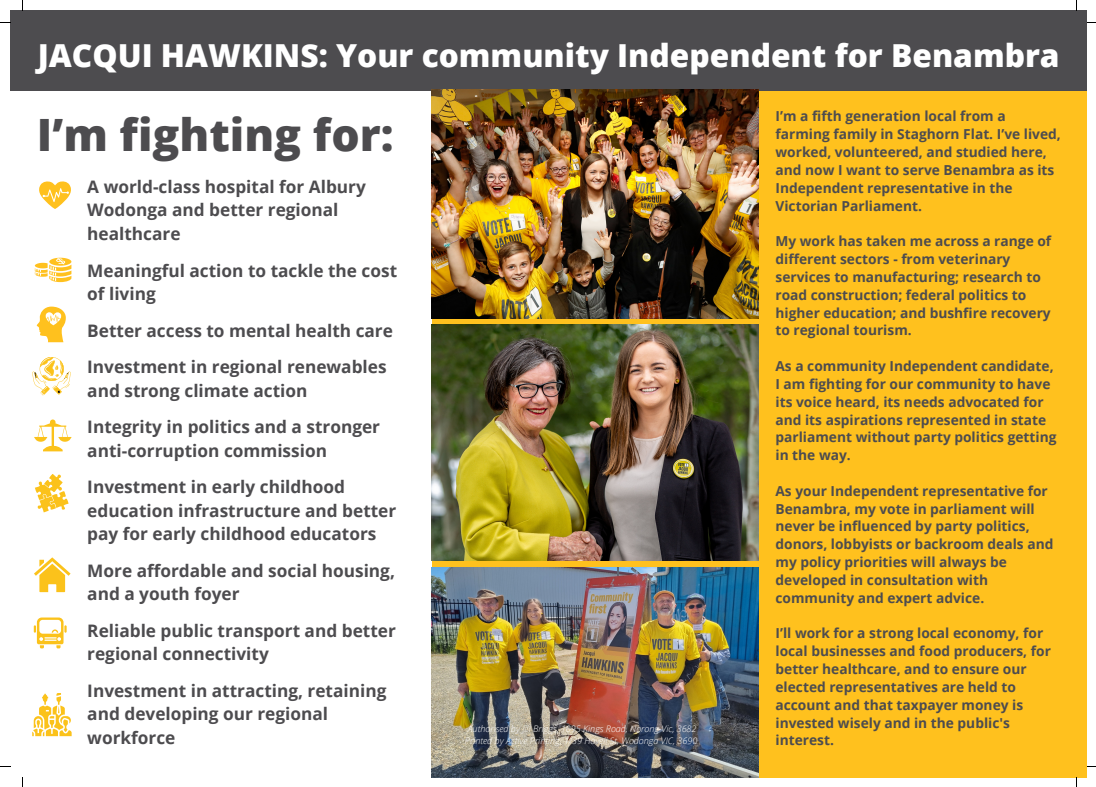
<style>
.page{position:relative;width:1096px;height:787px;background:#fff}
.page>*{position:absolute;margin:0;border:0;box-sizing:border-box;transform-origin:0 0}
.t1{font:800 44.62px "Open Sans";color:#4d4c4f}
.t2{font:800 31.62px "Open Sans";color:#fff}
.t3{font:700 17.25px/23.5px "Open Sans";color:#4d4c4f}
.t4{font:700 13.75px/17.9px "Open Sans";color:#4d4c4f}
.t5{font:italic 300 9px/12px "Open Sans";color:#fff;text-align:center}
</style>
<div class="page">
<div style="left:432px;top:37px;width:654px;height:741px;background:#ffc11e"></div>
<div style="left:10px;top:10px;width:1076px;height:80px;background:#4d4c4f"></div>
<svg style="left:39px;top:181px;width:32px;height:28px"></svg>
<svg style="left:35px;top:258px;width:36px;height:24px"></svg>
<svg style="left:37px;top:307px;width:29px;height:35px"></svg>
<svg style="left:32px;top:357px;width:39px;height:38px"></svg>
<svg style="left:34px;top:419px;width:37px;height:32px"></svg>
<svg style="left:35px;top:474px;width:34px;height:38px"></svg>
<svg style="left:34px;top:557px;width:37px;height:35px"></svg>
<svg style="left:34px;top:617px;width:33px;height:31px"></svg>
<svg style="left:32px;top:693px;width:40px;height:43px"></svg>
<img style="left:432px;top:90px;width:326px;height:229px">
<img style="left:432px;top:324px;width:326px;height:237px">
<img style="left:432px;top:567px;width:326px;height:211px">
<h2 class="t2" style="left:38px;top:33px;width:1023px">JACQUI HAWKINS: Your community Independent for Benambra</h2>
<h1 class="t1" style="left:37px;top:104px;width:358px">I’m fighting for:</h1>
<p class="t4" style="left:775px;top:107px;width:287px">I’m a fifth generation local from a farming family in Staghorn Flat. I’ve lived, worked, volunteered, and studied here, and now I want to serve Benambra as its Independent representative in the Victorian Parliament.</p>
<p class="t4" style="left:775px;top:232px;width:277px">My work has taken me across a range of different sectors - from veterinary services to manufacturing; research to road construction; federal politics to higher education; and bushfire recovery to regional tourism.</p>
<p class="t4" style="left:775px;top:357px;width:282px">As a community Independent candidate, I am fighting for our community to have its voice heard, its needs advocated for and its aspirations represented in state parliament without party politics getting in the way.</p>
<p class="t4" style="left:775px;top:481px;width:279px">As your Independent representative for Benambra, my vote in parliament will never be influenced by party politics, donors, lobbyists or backroom deals and my policy priorities will always be developed in consultation with community and expert advice.</p>
<p class="t4" style="left:775px;top:624px;width:277px">I’ll work for a strong local economy, for local businesses and food producers, for better healthcare, and to ensure our elected representatives are held to account and that taxpayer money is invested wisely and in the public's interest.</p>
<p class="t3" style="left:87px;top:174px;width:280px">A world-class hospital for Albury<br>Wodonga and better regional healthcare</p>
<p class="t3" style="left:87px;top:258px;width:311px">Meaningful action to tackle the cost of living</p>
<p class="t3" style="left:87px;top:312px;width:307px;line-height:36.5px">Better access to mental health care<br>Investment in regional renewables</p>
<p class="t3" style="left:87px;top:372px;width:294px;line-height:36.5px">and strong climate action<br>Integrity in politics and a stronger</p>
<p class="t3" style="left:87px;top:432px;width:259px;line-height:36.5px">anti-corruption commission<br>Investment in early childhood</p>
<p class="t3" style="left:87px;top:498px;width:310px">education infrastructure and better pay for early childhood educators</p>
<p class="t3" style="left:87px;top:558px;width:309px">More affordable and social housing, and a youth foyer</p>
<p class="t3" style="left:87px;top:618px;width:310px">Reliable public transport and better regional connectivity</p>
<p class="t3" style="left:87px;top:678px;width:300px">Investment in attracting, retaining and developing our regional workforce</p>
<p class="t5" style="left:465px;top:722px;width:234px">Authorised by Jill Briggs, 1095 Kings Road, Norong Vic, 3682<br>Printed by Active Printing, 1/39 Hovell St, Wodonga VIC, 3690</p>
</div>
